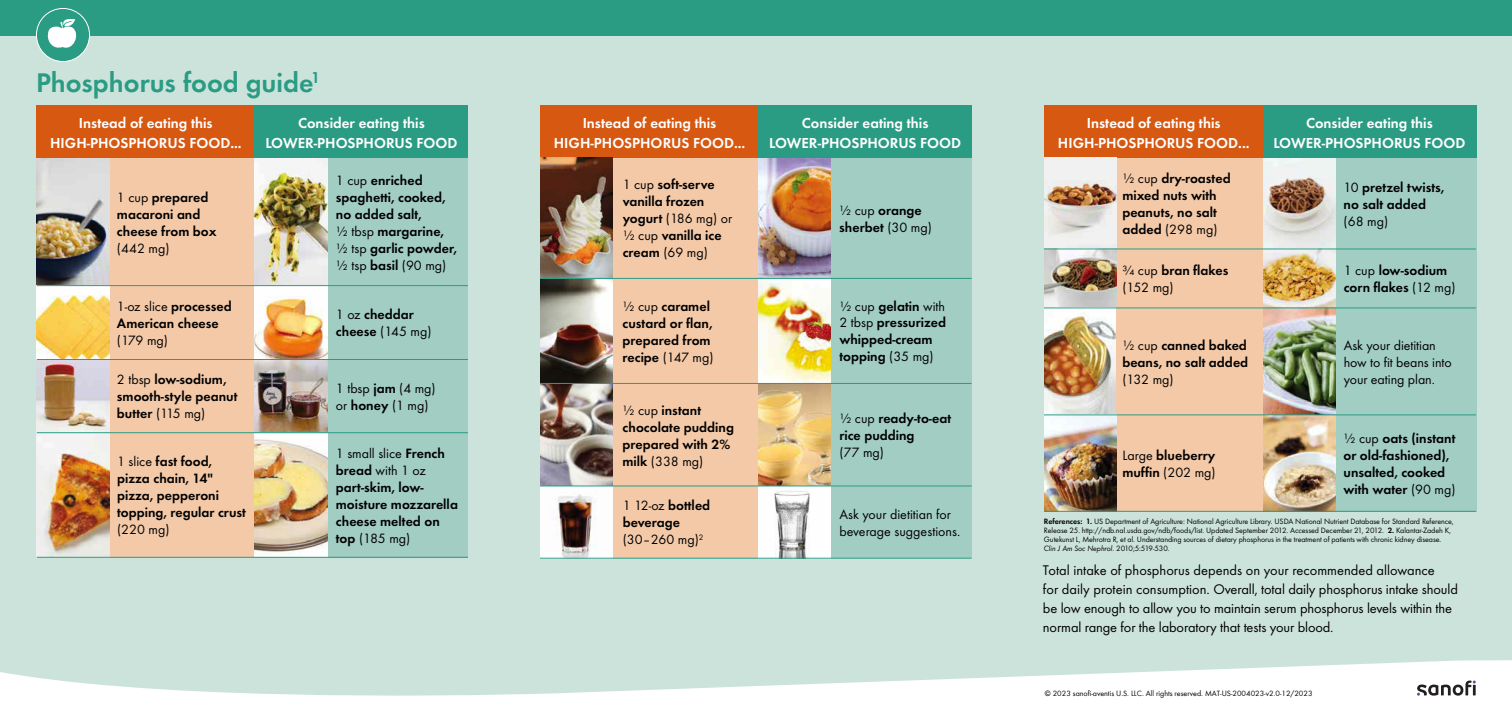
<style>
.page{position:relative;width:1512px;height:720px;background:#cce3dc}
.page>*{position:absolute;margin:0;border:0;box-sizing:border-box;transform-origin:0 0}
.t1{font:600 28px "Function Pro";color:#2b9c84}
.t2{font:600 15px/20px "Function Pro";color:#fff;text-align:center}
.t3{font:14.5px/19px "Function Pro";letter-spacing:-.01em;color:#000}
.t4{font:600 14px/17px "Function Pro";color:#000}
.t5{font:14px/17px "Function Pro";color:#000}
.t6{font:8px/9px "Function Pro";letter-spacing:-.01em;color:#000}
.t7{font:8px "Function";color:#000}
.s1{font-weight:400}
.s2{font-weight:600}
.s3{font-style:italic}
</style>
<div class="page">
<div style="left:0;top:0;width:1512px;height:36px;background:#2b9c84"></div>
<div style="left:36px;top:8px;width:54px;height:54px;background:#2b9c84;border-radius:50%"></div>
<div style="left:36px;top:8px;width:54px;height:54px;border:1px solid #fff;border-radius:50%"></div>
<svg style="left:47px;top:19px;width:30px;height:29px"></svg>
<svg style="left:0;top:660px;width:1512px;height:60px;fill:#fff"></svg>
<div style="left:37px;top:158px;width:218px;height:400px;background:#f3c9a8"></div>
<div style="left:540px;top:158px;width:219px;height:400px;background:#f3c9a8"></div>
<div style="left:1046px;top:158px;width:219px;height:353px;background:#f3c9a8"></div>
<div style="left:255px;top:156px;width:213px;height:402px;background:#a2cdc2"></div>
<div style="left:758px;top:156px;width:214px;height:402px;background:#a2cdc2"></div>
<div style="left:1263px;top:156px;width:213px;height:355px;background:#a2cdc2"></div>
<img style="left:758px;top:158px;width:73px;height:400px">
<img style="left:255px;top:158px;width:72px;height:274px">
<img style="left:37px;top:158px;width:72px;height:274px">
<div style="left:37px;top:105px;width:218px;height:53px;background:#d65811"></div>
<div style="left:540px;top:105px;width:218px;height:53px;background:#d65811"></div>
<div style="left:1044px;top:105px;width:219px;height:53px;background:#d65811"></div>
<div style="left:255px;top:105px;width:213px;height:53px;background:#2b9c84"></div>
<div style="left:758px;top:105px;width:214px;height:53px;background:#2b9c84"></div>
<img style="left:1263px;top:158px;width:72px;height:353px">
<div style="left:1263px;top:105px;width:213px;height:53px;background:#2b9c84"></div>
<img style="left:255px;top:434px;width:72px;height:123px">
<img style="left:37px;top:433px;width:72px;height:124px">
<hr style="left:37px;top:557px;width:431px;height:1px;background:#2b9c84">
<img style="left:540px;top:158px;width:73px;height:400px">
<img style="left:1044px;top:158px;width:72px;height:353px">
<hr style="left:540px;top:558px;width:432px;height:1px;background:#2b9c84">
<hr style="left:37px;top:432px;width:431px;height:1px;background:#2b9c84">
<hr style="left:540px;top:383px;width:432px;height:1px;background:#2b9c84">
<hr style="left:540px;top:278px;width:432px;height:1px;background:#2b9c84">
<hr style="left:540px;top:485px;width:432px;height:1px;background:#2b9c84">
<hr style="left:1044px;top:248px;width:432px;height:1px;background:#2b9c84">
<hr style="left:37px;top:285px;width:431px;height:1px;background:#2b9c84">
<hr style="left:37px;top:359px;width:431px;height:1px;background:#2b9c84">
<hr style="left:1044px;top:307px;width:432px;height:1px;background:#2b9c84">
<hr style="left:1044px;top:414px;width:432px;height:1px;background:#2b9c84">
<hr style="left:1044px;top:511px;width:432px;height:1px;background:#2b9c84">
<div style="left:1041px;top:683px;width:442px;height:23px;background:#fff"></div>
<svg style="left:1369px;top:681px;width:107px;height:15px"></svg>
<p class="t1" style="left:36px;top:66px;width:286px">Phosphorus food guide<sup>1</sup></p>
<p class="t2" style="left:50px;top:113px;width:193px">Instead of eating this<br>HIGH-PHOSPHORUS FOOD...</p>
<p class="t2" style="left:554px;top:113px;width:193px">Instead of eating this<br>HIGH-PHOSPHORUS FOOD...</p>
<p class="t2" style="left:1058px;top:113px;width:193px">Instead of eating this<br>HIGH-PHOSPHORUS FOOD...</p>
<p class="t2" style="left:265px;top:113px;width:194px">Consider eating this<br>LOWER-PHOSPHORUS FOOD</p>
<p class="t2" style="left:769px;top:113px;width:194px">Consider eating this<br>LOWER-PHOSPHORUS FOOD</p>
<p class="t2" style="left:1273px;top:113px;width:194px">Consider eating this<br>LOWER-PHOSPHORUS FOOD</p>
<p class="t4" style="left:117px;top:188px;width:101px"><span class="s1">1 cup</span> prepared macaroni and cheese from box <span class="s1">(442 mg)</span></p>
<p class="t4" style="left:117px;top:298px;width:116px"><span class="s1">1-oz slice</span> processed<br>American cheese <span class="s1">(179 mg)</span></p>
<p class="t4" style="left:117px;top:371px;width:122px"><span class="s1">2 tbsp</span> low-sodium, smooth-style peanut butter <span class="s1">(115 mg)</span></p>
<p class="t4" style="left:117px;top:453px;width:130px"><span class="s1">1 slice</span> fast food, pizza chain, 14″ pizza, pepperoni topping, regular crust <span class="s1">(220 mg)</span></p>
<p class="t4" style="left:336px;top:171px;width:123px"><span class="s1">1 cup</span> enriched spaghetti, cooked, no added salt,<br><span class="s1">½ tbsp</span> margarine, <span class="s1">½ tsp</span> garlic powder, <span class="s1">½ tsp</span> basil <span class="s1">(90 mg)</span></p>
<p class="t4" style="left:336px;top:306px;width:97px"><span class="s1">1 oz</span> cheddar cheese <span class="s1">(145 mg)</span></p>
<p class="t5" style="left:336px;top:380px;width:101px">1 tbsp <span class="s2">jam</span> (4 mg) or <span class="s2">honey</span> (1 mg)</p>
<p class="t4" style="left:336px;top:445px;width:124px"><span class="s1">1 small slice</span> French bread <span class="s1">with 1 oz </span>part-skim, low&shy;moisture mozzarella cheese melted on top <span class="s1">(185 mg)</span></p>
<p class="t4" style="left:623px;top:176px;width:111px"><span class="s1">1 cup</span> soft-serve vanilla frozen yogurt <span class="s1">(186 mg) or ½ cup</span> vanilla ice cream <span class="s1">(69 mg)</span></p>
<p class="t4" style="left:623px;top:297px;width:92px"><span class="s1">½ cup</span> caramel custard or flan, prepared from recipe <span class="s1">(147 mg)</span></p>
<p class="t4" style="left:623px;top:401px;width:113px"><span class="s1">½ cup</span> instant chocolate pudding prepared with 2% milk <span class="s1">(338 mg)</span></p>
<p class="t5" style="left:623px;top:497px;width:89px">1 12-oz <span class="s2">bottled beverage </span>(30–260 mg)<sup>2</sup></p>
<p class="t4" style="left:839px;top:201px;width:94px"><span class="s1">½ cup</span> orange sherbet <span class="s1">(30 mg)</span></p>
<p class="t4" style="left:839px;top:297px;width:108px"><span class="s1">½ cup</span> gelatin <span class="s1">with<br>2 tbsp</span> pressurized whipped-cream topping <span class="s1">(35 mg)</span></p>
<p class="t4" style="left:839px;top:410px;width:113px"><span class="s1">½ cup</span> ready-to-eat rice pudding<br><span class="s1">(77 mg)</span></p>
<p class="t5" style="left:839px;top:506px;width:123px">Ask your dietitian for beverage suggestions.</p>
<p class="t4" style="left:1122px;top:170px;width:110px"><span class="s1">½ cup</span> dry-roasted mixed nuts with peanuts, no salt added <span class="s1">(298 mg)</span></p>
<p class="t5" style="left:1122px;top:262px;width:107px">¾ cup <span class="s2">bran flakes </span>(152 mg)</p>
<p class="t4" style="left:1122px;top:336px;width:127px;text-align:justify"><span class="s1">½ cup</span> canned baked beans, no salt added <span class="s1">(132 mg)</span></p>
<p class="t4" style="left:1344px;top:178px;width:102px"><span class="s1">10</span> pretzel twists, no salt added <span class="s1">(68 mg)</span></p>
<p class="t4" style="left:1344px;top:262px;width:113px"><span class="s1">1 cup</span> low-sodium corn flakes <span class="s1">(12 mg)</span></p>
<p class="t5" style="left:1344px;top:337px;width:110px">Ask your dietitian how to fit beans into your eating plan.</p>
<p class="t4" style="left:1344px;top:430px;width:114px"><span class="s1">½ cup</span> oats (instant or old-fashioned), unsalted, cooked with water <span class="s1">(90 mg)</span></p>
<p class="t6" style="left:1044px;top:517px;width:411px"><span class="s2">References: 1.</span> US Department of Agriculture: National Agriculture Library. USDA National Nutrient Database for Standard Reference, Release 25. http://ndb.nal.usda.gov/ndb/foods/list. Updated September 2012. Accessed December 21, 2012. <span class="s2">2.</span> Kalantar-Zadeh K, Gutekunst L, Mehrotra R, et al. Understanding sources of dietary phosphorus in the treatment of patients with chronic kidney disease.<br><span class="s3">Clin J Am Soc Nephrol</span>. 2010;5:519-530.</p>
<p class="t3" style="left:1043px;top:560px;width:416px">Total intake of phosphorus depends on your recommended allowance<br>for daily protein consumption. Overall, total daily phosphorus intake should be low enough to allow you to maintain serum phosphorus levels within the normal range for the laboratory that tests your blood.</p>
<p class="t4" style="left:1122px;top:447px;width:95px"><span class="s1">Large</span> blueberry muffin <span class="s1">(202 mg)</span></p>
<p class="t7" style="left:1045px;top:688px;width:269px">© 2023 sanofi-aventis U.S. LLC. All rights reserved. MAT-US-2004023-v2.0-12/2023</p>
</div>
